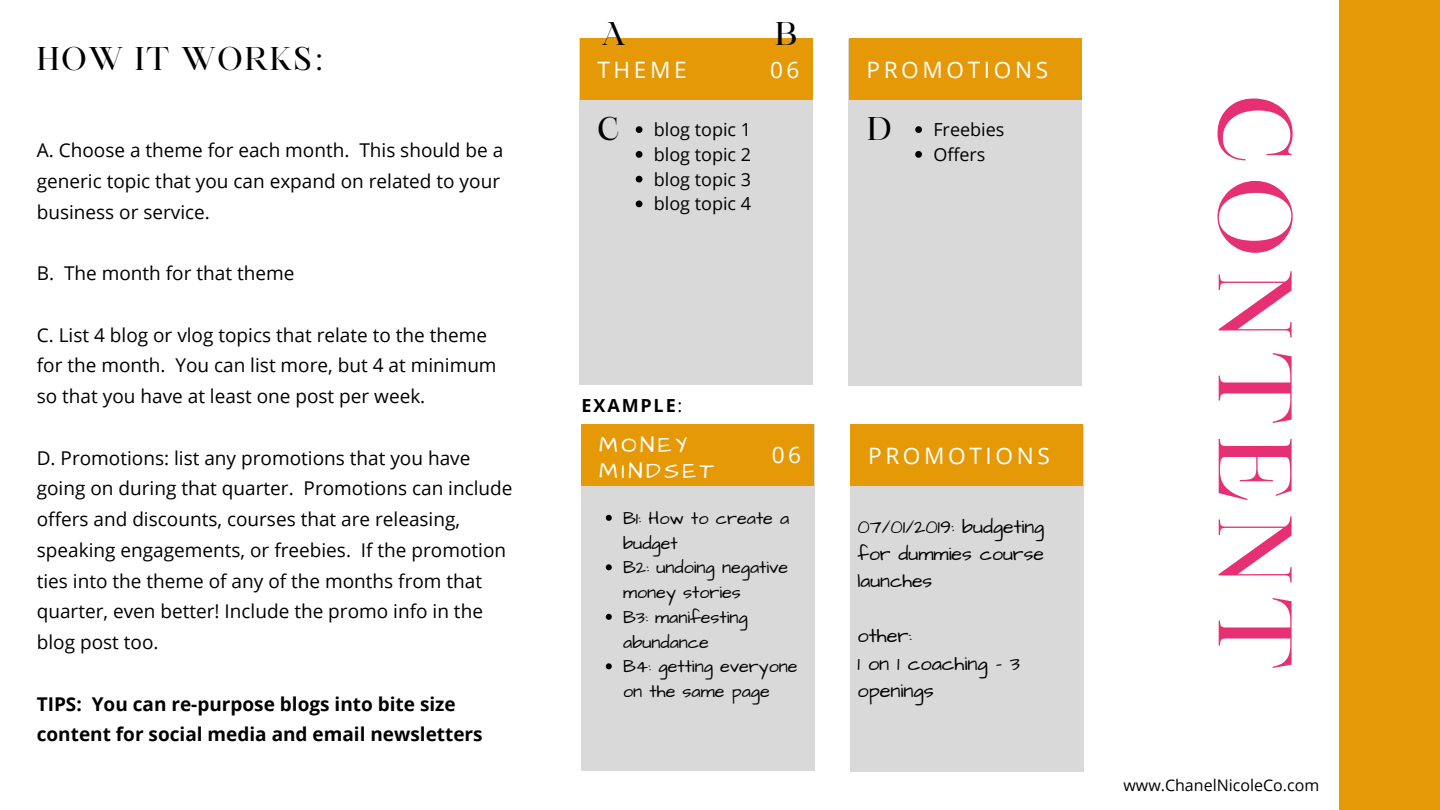
<style>
.page{position:relative;width:1440px;height:810px;background:#fff}
.page>*{position:absolute;margin:0;border:0;box-sizing:border-box;transform-origin:0 0}
.t1{font:100px "Maharlika";letter-spacing:.11em;color:#e72f74}
.t2{font:31.5px "Maharlika";letter-spacing:.05em;color:#000}
.t3{font:22.6px "Open Sans";letter-spacing:.16em;color:#fff}
.t4{font:22.6px/26.2px "Architects Daughter";letter-spacing:.16em;color:#fff}
.t5{font:20px/27.8px "Architects Daughter";color:#000}
.t6{font:19.5px/27px "Architects Daughter";color:#000;text-align:justify}
.t7{font:19px/30.8px "Open Sans";color:#000}
.t8{font:700 19px/30.8px "Open Sans";color:#000}
.t9{font:18px/24.8px "Architects Daughter";color:#000}
.t10{font:18px "Open Sans";color:#000}
.t11{font:700 18px "Open Sans";letter-spacing:.105em;color:#000}
.t12{font:16px "Open Sans";color:#000}
.s1{font-weight:400}
</style>
<div class="page">
<div style="left:580px;top:38px;width:232px;height:347px;background:#d9d9d9"></div>
<div style="left:580px;top:38px;width:232px;height:61px;background:#e59907"></div>
<div style="left:849px;top:39px;width:232px;height:346px;background:#d9d9d9"></div>
<div style="left:849px;top:39px;width:232px;height:60px;background:#e59907"></div>
<div style="left:582px;top:424px;width:232px;height:347px;background:#d9d9d9"></div>
<div style="left:582px;top:424px;width:232px;height:61px;background:#e59907"></div>
<div style="left:851px;top:425px;width:232px;height:346px;background:#d9d9d9"></div>
<div style="left:851px;top:425px;width:232px;height:60px;background:#e59907"></div>
<div style="left:1340px;top:0;width:100px;height:810px;background:#e59907"></div>
<svg style="left:606px;top:515px;width:6px;height:6px"></svg>
<svg style="left:606px;top:564px;width:6px;height:6px"></svg>
<svg style="left:606px;top:614px;width:6px;height:6px"></svg>
<svg style="left:606px;top:663px;width:6px;height:6px"></svg>
<svg style="left:636px;top:126px;width:6px;height:7px"></svg>
<svg style="left:636px;top:151px;width:6px;height:7px"></svg>
<svg style="left:636px;top:176px;width:6px;height:7px"></svg>
<svg style="left:636px;top:201px;width:6px;height:6px"></svg>
<svg style="left:915px;top:126px;width:7px;height:7px"></svg>
<svg style="left:915px;top:151px;width:7px;height:7px"></svg>
<p class="t2" style="left:37px;top:46px;width:286px">HOW IT WORKS:</p>
<p class="t7" style="left:37px;top:134px;width:468px">A. Choose a theme for each month. This should be a generic topic that you can expand on related to your business or service.</p>
<p class="t7" style="left:37px;top:257px;width:259px">B. The month for that theme</p>
<p class="t7" style="left:37px;top:319px;width:461px">C. List 4 blog or vlog topics that relate to the theme for the month. You can list more, but 4 at minimum so that you have at least one post per week.</p>
<p class="t7" style="left:37px;top:442px;width:477px">D. Promotions: list any promotions that you have going on during that quarter. Promotions can include offers and discounts, courses that are releasing, speaking engagements, or freebies. If the promotion ties into the theme of any of the months from that quarter, even better! Include the promo info in the blog post too.</p>
<p class="t8" style="left:37px;top:688px;width:447px">TIPS: You can re-purpose blogs into bite size content for social media and email newsletters</p>
<p class="t2" style="left:602px;top:20px;width:26px">A</p>
<p class="t2" style="left:775px;top:20px;width:24px">B</p>
<p class="t3" style="left:597px;top:53px;width:91px">THEME</p>
<p class="t3" style="left:770px;top:53px;width:31px">06</p>
<p class="t3" style="left:866px;top:54px;width:183px">PROMOTIONS</p>
<p class="t2" style="left:597px;top:116px;width:24px">C</p>
<p class="t10" style="left:654px;top:117px;width:99px">blog topic 1</p>
<p class="t10" style="left:654px;top:142px;width:99px">blog topic 2</p>
<p class="t10" style="left:654px;top:166px;width:99px">blog topic 3</p>
<p class="t10" style="left:654px;top:191px;width:99px">blog topic 4</p>
<p class="t11" style="left:582px;top:393px;width:102px">EXAMPLE<span class="s1">:</span></p>
<p class="t2" style="left:867px;top:116px;width:26px">D</p>
<p class="t10" style="left:933px;top:117px;width:73px">Freebies</p>
<p class="t10" style="left:933px;top:142px;width:54px">Offers</p>
<p class="t4" style="left:599px;top:432px;width:116px">MONEY<br>MINDSET</p>
<p class="t3" style="left:772px;top:439px;width:31px">06</p>
<p class="t3" style="left:868px;top:440px;width:183px">PROMOTIONS</p>
<p class="t9" style="left:623px;top:506px;width:168px">B1: How to create a budget</p>
<p class="t9" style="left:623px;top:556px;width:167px">B2: undoing negative money stories</p>
<p class="t9" style="left:623px;top:605px;width:126px">B3: manifesting abundance</p>
<p class="t9" style="left:623px;top:655px;width:176px">B4: getting everyone on the same page</p>
<p class="t6" style="left:857px;top:514px;width:188px">07/01/2019: budgeting for dummies course launches</p>
<p class="t5" style="left:857px;top:622px;width:56px">other:</p>
<p class="t5" style="left:857px;top:650px;width:164px">1 on 1 coaching - 3 openings</p>
<p class="t1" style="left:1295px;top:94px;width:578px;rotate:90deg">CONTENT</p>
<p class="t12" style="left:1123px;top:774px;width:197px">www.ChanelNicoleCo.com</p>
</div>
